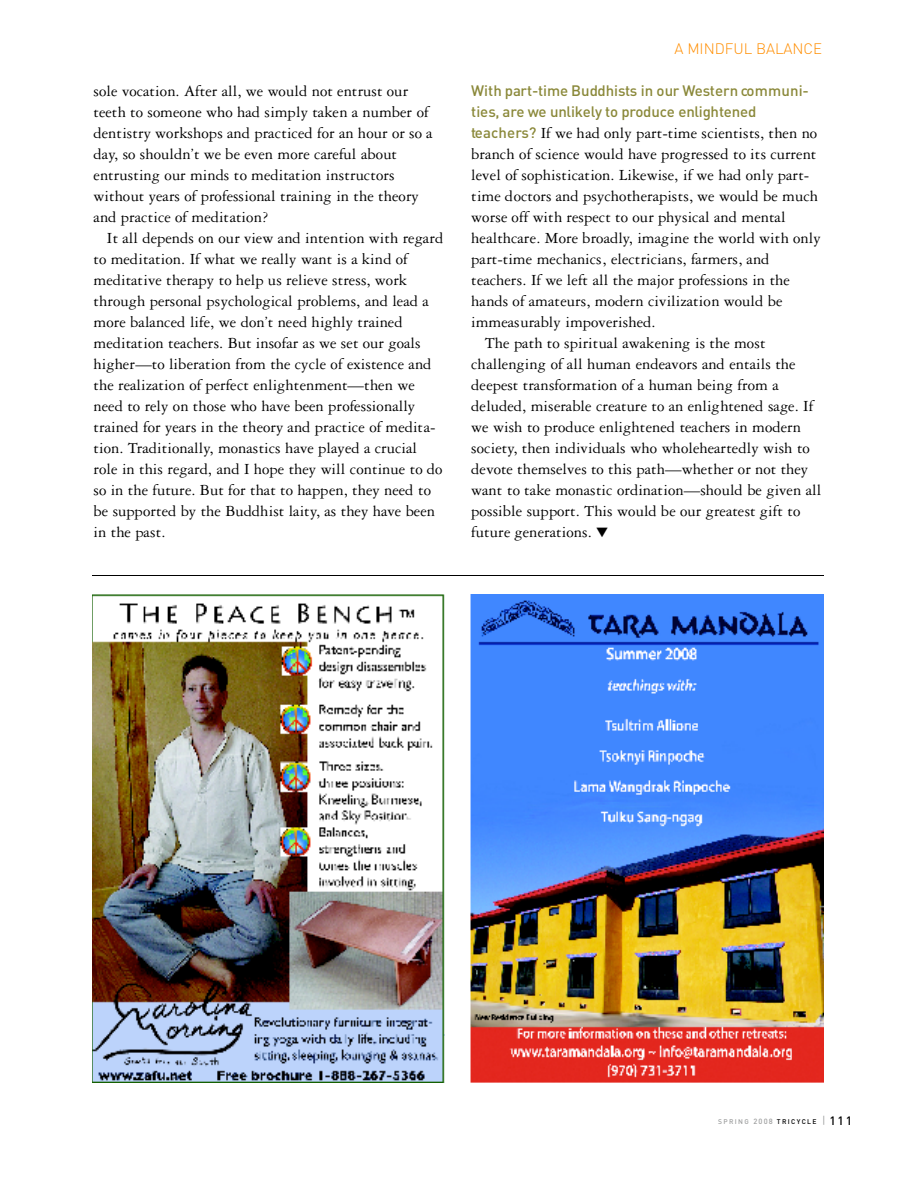
<style>
.page{position:relative;width:918px;height:1188px;background:#fff}
.page>*{position:absolute;margin:0;border:0;box-sizing:border-box;transform-origin:0 0}
.t1{font:16.5px/21px "Garamond Three";color:#000}
.t2{font:500 15px/20.9px "DIN";color:#8a8839}
.t3{font:300 15px "DIN";letter-spacing:-.005em;color:#ff8e00}
.t4{font:500 6.75px "DIN";color:#000}
.s1{font-family:"DIN";font-weight:500;font-size:15px;color:#8a8839}
.s2{color:#9d9e9e}
.s3{font-size:7.5px;color:#9d9e9e}
.s4{font-weight:400;font-size:10.5px;color:#9d9e9e}
.s5{font-size:12px}
</style>
<div class="page">
<hr style="left:92px;top:576px;width:732px;height:1px;background:#000">
<img style="left:92px;top:595px;width:353px;height:488px">
<img style="left:471px;top:595px;width:353px;height:488px">
<p class="t1" style="left:94px;top:82px;width:341px">sole vocation. After all, we would not entrust our teeth to someone who had simply taken a number of dentistry workshops and practiced for an hour or so a d a y, so shouldn’t we be even more careful about entrusting our minds to meditation instructors without years of professional training in the theory and practice of meditation?</p>
<p class="t1" style="left:94px;top:229px;width:351px;text-indent:13px">It all depends on our view and intention with regard to meditation. If what we really want is a kind of meditative therapy to help us relieve stress, work through personal psychological problems, and lead a more balanced life, we don’t need highly trained meditation teachers. But insofar as we set our goals higher—to liberation from the cycle of existence and the realization of perfect enlightenment—then we need to rely on those who have been professionally trained for years in the theory and practice of medita&shy;tion. Tra d itio n a lly, monastics have played a crucial role in this regard, and I hope they will continue to do so in the future. But for that to happen, they need to be supported by the Buddhist laity, as they have been in the past.</p>
<p class="t3" style="left:675px;top:42px;width:149px">A MINDFUL BALANCE</p>
<p class="t2" style="left:471px;top:81px;width:339px">With part-time Buddhists in our We stern co m m u n i&shy;ties, are we unlike ly to pro d u ce enlighte n e d</p>
<p class="t1" style="left:471px;top:124px;width:348px"><span class="s1">te a c h e rs ?</span> If we had only part-time scientists, then no</p>
<p class="t1" style="left:471px;top:145px;width:347px">branch of science would have progressed to its current</p>
<p class="t1" style="left:471px;top:166px;width:340px">level of sophistication. Likewise, if we had only part-</p>
<p class="t1" style="left:471px;top:187px;width:348px">time doctors and psychotherapists, we would be much</p>
<p class="t1" style="left:471px;top:208px;width:316px">worse off with respect to our physical and mental</p>
<p class="t1" style="left:471px;top:229px;width:351px">healthcare. More broadly, imagine the world with only</p>
<p class="t1" style="left:471px;top:250px;width:300px">part-time mechanics, electricians, farmers, and</p>
<p class="t1" style="left:471px;top:271px;width:320px">teachers. If we left all the major professions in the</p>
<p class="t1" style="left:471px;top:292px;width:313px">hands of amateurs, modern civilization would be</p>
<p class="t1" style="left:471px;top:313px;width:186px">immeasurably impoverished.</p>
<p class="t1" style="left:485px;top:334px;width:282px">The path to spiritual awakening is the most</p>
<p class="t1" style="left:471px;top:355px;width:326px">challenging of all human endeavors and entails the</p>
<p class="t1" style="left:471px;top:376px;width:309px">deepest transformation of a human being from a</p>
<p class="t1" style="left:471px;top:397px;width:344px">deluded, miserable creature to an enlightened sage. If</p>
<p class="t1" style="left:471px;top:418px;width:331px">we wish to produce enlightened teachers in modern</p>
<p class="t1" style="left:471px;top:439px;width:340px">so c ie ty, then individuals who wholeheartedly wish to</p>
<p class="t1" style="left:471px;top:460px;width:339px">devote themselves to this path—whether or not they</p>
<p class="t1" style="left:471px;top:481px;width:352px">want to take monastic ordination—should be given all</p>
<p class="t1" style="left:471px;top:502px;width:331px">possible support. This would be our greatest gift to</p>
<p class="t1" style="left:471px;top:523px;width:138px">future generations. ▼</p>
<p class="t4" style="left:718px;top:1118px;width:135px"><span class="s2">S P R I N G</span> <span class="s3">2 0 0 8</span> T R I CYC LE <span class="s4">|</span><span class="s5">1 1 1</span></p>
</div>
